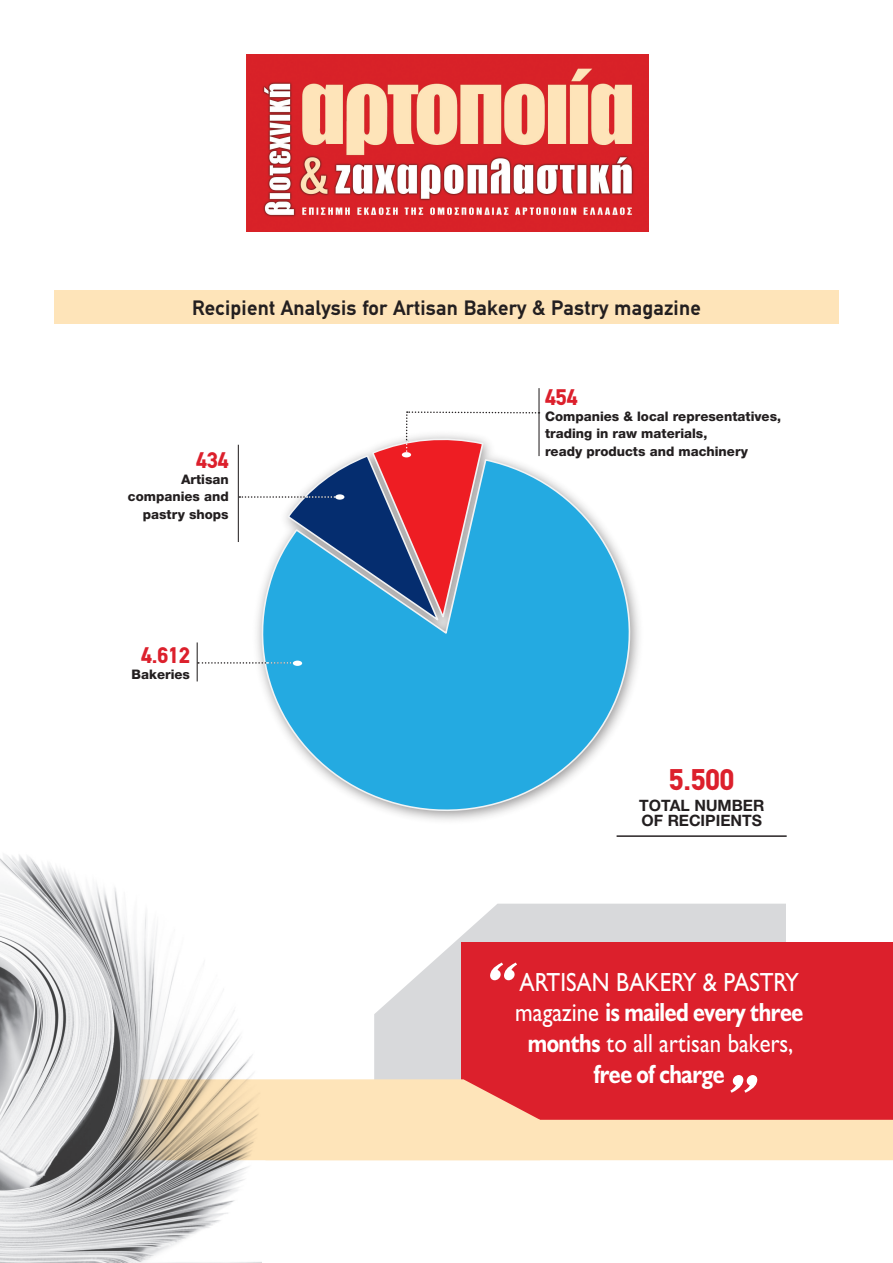
<style>
.page{position:relative;width:893px;height:1263px;background:#fff}
.page>*{position:absolute;margin:0;border:0;box-sizing:border-box;transform-origin:0 0}
.P2{font:700 29.4px "CF Din";color:#dc202c}
.MEDIC_KEIMENO_EXPO{font:26.25px "Gill Sans Hel";color:#fff;scale:.87 1}
.MEDIC_KEIMENO_EXPO-2{font:700 26.25px "Gill Sans Hel";letter-spacing:-.02em;color:#fff;scale:.84 1}
.P2-2{font:700 22.2px "CF Din";color:#dc202c}
.MEDIC_KEIMENO_EXPO-3{font:700 21px "PF Din Text";letter-spacing:.01em;color:#231f20}
.P2-3{font:700 16.8px "Helvetica Neue Greek";color:#231f20}
.P2-4{font:800 14.1px "Helvetica Neue Greek";color:#231f20}
.s1{font-weight:400}
.s2{font-weight:700}
</style>
<div class="page">
<svg style="left:374px;top:904px;width:412px;height:171px;fill:#d8d9db"></svg>
<div style="left:461px;top:942px;width:432px;height:212px;background:#dc202c"></div>
<svg style="left:237px;top:427px;width:402px;height:394px"></svg>
<hr style="left:617px;top:835px;width:170px;height:2px;background:#231f20">
<svg style="left:490px;top:962px;width:27px;height:18px"></svg>
<img style="left:246px;top:54px;width:402px;height:178px">
<div style="left:54px;top:290px;width:785px;height:33px;background:#fee4b9"></div>
<svg style="left:261px;top:1075px;width:632px;height:85px"></svg>
<img style="left:0;top:805px;width:261px;height:458px">
<hr style="left:538px;top:388px;width:1px;height:68px;background:#231f20">
<hr style="left:238px;top:445px;width:1px;height:97px;background:#231f20">
<svg style="left:239px;top:411px;width:300px;height:211px"></svg>
<div style="left:335px;top:494px;width:9px;height:6px;background:#fff;border-radius:50%"></div>
<hr style="left:197px;top:642px;width:1px;height:39px;background:#231f20">
<svg style="left:198px;top:662px;width:95px;height:2px"></svg>
<div style="left:293px;top:661px;width:9px;height:5px;background:#fff;border-radius:50%"></div>
<p class="MEDIC_KEIMENO_EXPO-3" style="left:192px;top:295px;width:510px">Recipient Analysis for Artisan Bakery &amp; Pastry magazine</p>
<p class="P2-2" style="left:196px;top:448px;width:34px">434</p>
<p class="P2-4" style="left:181px;top:472px;width:49px">Artisan</p>
<p class="P2-4" style="left:128px;top:489px;width:102px">companies and</p>
<p class="P2-4" style="left:143px;top:507px;width:87px">pastry shops</p>
<p class="P2-2" style="left:141px;top:643px;width:51px">4.612</p>
<p class="P2-4" style="left:132px;top:667px;width:60px">Bakeries</p>
<p class="P2-2" style="left:545px;top:385px;width:34px">454</p>
<p class="P2-4" style="left:545px;top:408px;width:238px">Companies &amp; local representatives,</p>
<p class="P2-4" style="left:545px;top:426px;width:164px">trading in raw materials,</p>
<p class="P2-4" style="left:545px;top:444px;width:205px">ready products and machinery</p>
<p class="P2" style="left:669px;top:764px;width:67px">5.500</p>
<p class="P2-3" style="left:639px;top:797px;width:127px">TOTAL NUMBER</p>
<p class="P2-3" style="left:641px;top:812px;width:122px">OF RECIPIENTS</p>
<p class="MEDIC_KEIMENO_EXPO" style="left:520px;top:968px;width:323px">ARTISAN BAKERY &amp; PASTRY</p>
<p class="MEDIC_KEIMENO_EXPO-2" style="left:515px;top:999px;width:344px"><span class="s1">magazine</span> is mailed every three</p>
<p class="MEDIC_KEIMENO_EXPO" style="left:528px;top:1030px;width:307px"><span class="s2">months</span> to all artisan bakers,</p>
<p class="MEDIC_KEIMENO_EXPO-2" style="left:594px;top:1061px;width:157px">free of charge</p>
</div>
